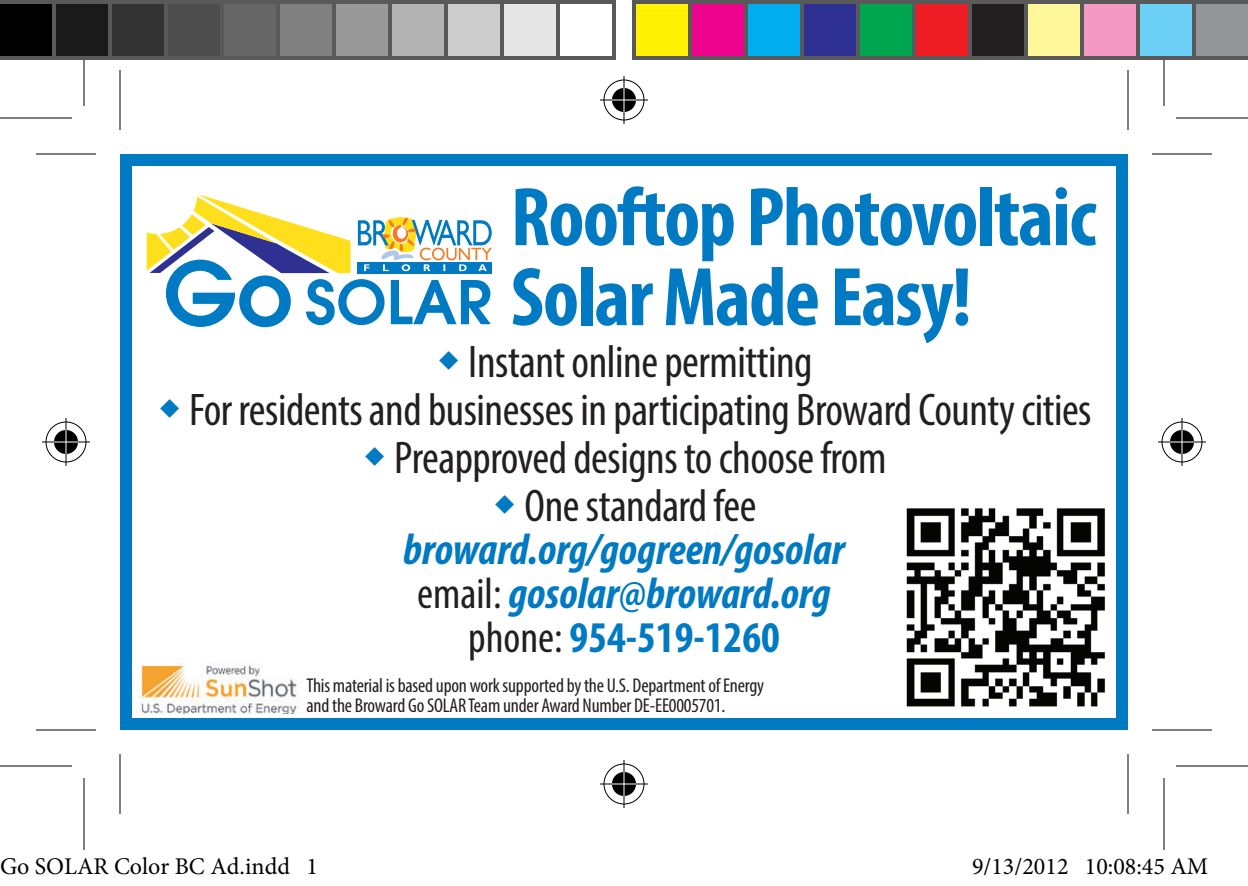
<style>
.page{position:relative;width:1248px;height:886px;background:#fff}
.page>*{position:absolute;margin:0;border:0;box-sizing:border-box;transform-origin:0 0}
.t1{font:700 condensed 84px/80px "Myriad Pro";letter-spacing:-.02em;color:#007ac2}
.t2{font:condensed 46px "Myriad Pro";letter-spacing:-.01em;color:#231f20}
.t3{font:italic 700 condensed 44px/44px "Myriad Pro";color:#007ac2;text-align:center}
.t4{font:24px "Minion Pro";color:#000}
.t5{font:condensed 20px/20px "Myriad Pro";letter-spacing:-.01em;color:#231f20}
.s1{font-weight:400;font-style:normal;color:#231f20}
.s2{font-style:normal}
</style>
<div class="page">
<div style="left:120px;top:154px;width:1008px;height:576px;border:12px solid #007ac2"></div>
<svg style="left:147px;top:194px;width:345px;height:133px"></svg>
<img style="left:140px;top:663px;width:157px;height:51px">
<img style="left:906px;top:508px;width:199px;height:199px">
<hr style="left:36px;top:153px;width:60px;height:2px;background:#000">
<hr style="left:1152px;top:153px;width:60px;height:2px;background:#000">
<hr style="left:36px;top:729px;width:60px;height:2px;background:#000">
<hr style="left:1152px;top:729px;width:60px;height:2px;background:#000">
<hr style="left:119px;top:70px;width:2px;height:60px;background:#000">
<hr style="left:119px;top:754px;width:2px;height:60px;background:#000">
<hr style="left:1127px;top:70px;width:2px;height:60px;background:#000">
<hr style="left:0;top:117px;width:72px;height:2px;background:#000">
<hr style="left:1176px;top:117px;width:72px;height:2px;background:#000">
<hr style="left:0;top:765px;width:72px;height:2px;background:#000">
<hr style="left:1176px;top:765px;width:72px;height:2px;background:#000">
<hr style="left:83px;top:34px;width:2px;height:72px;background:#000">
<hr style="left:83px;top:778px;width:2px;height:72px;background:#000">
<hr style="left:1163px;top:34px;width:2px;height:72px;background:#000">
<div style="left:602px;top:78px;width:44px;height:44px;border:5px solid #fff;border-radius:50%"></div>
<hr style="left:600px;top:98px;width:48px;height:4px;background:#fff">
<hr style="left:622px;top:76px;width:4px;height:48px;background:#fff">
<div style="left:610px;top:86px;width:28px;height:28px;border:5px solid #fff;border-radius:50%"></div>
<div style="left:604px;top:80px;width:40px;height:40px;border:1px solid #000;border-radius:50%"></div>
<hr style="left:600px;top:99px;width:48px;height:2px;background:#000">
<hr style="left:623px;top:76px;width:2px;height:48px;background:#000">
<div style="left:612px;top:88px;width:24px;height:24px;background:#000;border-radius:50%"></div>
<hr style="left:612px;top:99px;width:24px;height:2px;background:#fff">
<hr style="left:623px;top:88px;width:2px;height:24px;background:#fff">
<div style="left:602px;top:762px;width:44px;height:44px;border:5px solid #fff;border-radius:50%"></div>
<hr style="left:600px;top:782px;width:48px;height:4px;background:#fff">
<hr style="left:622px;top:760px;width:4px;height:48px;background:#fff">
<div style="left:610px;top:770px;width:28px;height:28px;border:5px solid #fff;border-radius:50%"></div>
<div style="left:604px;top:764px;width:40px;height:40px;border:1px solid #000;border-radius:50%"></div>
<hr style="left:600px;top:783px;width:48px;height:2px;background:#000">
<hr style="left:623px;top:760px;width:2px;height:48px;background:#000">
<div style="left:612px;top:772px;width:24px;height:24px;background:#000;border-radius:50%"></div>
<hr style="left:612px;top:783px;width:24px;height:2px;background:#fff">
<hr style="left:623px;top:772px;width:2px;height:24px;background:#fff">
<div style="left:44px;top:420px;width:44px;height:44px;border:5px solid #fff;border-radius:50%"></div>
<hr style="left:42px;top:440px;width:48px;height:4px;background:#fff">
<hr style="left:64px;top:418px;width:4px;height:48px;background:#fff">
<div style="left:52px;top:428px;width:28px;height:28px;border:5px solid #fff;border-radius:50%"></div>
<div style="left:46px;top:422px;width:40px;height:40px;border:1px solid #000;border-radius:50%"></div>
<hr style="left:42px;top:441px;width:48px;height:2px;background:#000">
<hr style="left:65px;top:418px;width:2px;height:48px;background:#000">
<div style="left:54px;top:430px;width:24px;height:24px;background:#000;border-radius:50%"></div>
<hr style="left:54px;top:441px;width:24px;height:2px;background:#fff">
<hr style="left:65px;top:430px;width:2px;height:24px;background:#fff">
<div style="left:1160px;top:420px;width:44px;height:44px;border:5px solid #fff;border-radius:50%"></div>
<hr style="left:1158px;top:440px;width:48px;height:4px;background:#fff">
<hr style="left:1180px;top:418px;width:4px;height:48px;background:#fff">
<div style="left:1168px;top:428px;width:28px;height:28px;border:5px solid #fff;border-radius:50%"></div>
<div style="left:1162px;top:422px;width:40px;height:40px;border:1px solid #000;border-radius:50%"></div>
<hr style="left:1158px;top:441px;width:48px;height:2px;background:#000">
<hr style="left:1181px;top:418px;width:2px;height:48px;background:#000">
<div style="left:1170px;top:430px;width:24px;height:24px;background:#000;border-radius:50%"></div>
<hr style="left:1170px;top:441px;width:24px;height:2px;background:#fff">
<hr style="left:1181px;top:430px;width:2px;height:24px;background:#fff">
<svg style="left:0;top:0;width:52px;height:60px;background:#0b0b0b"></svg>
<div style="left:54px;top:2px;width:56px;height:56px;background:#1a1a1a"></div>
<div style="left:52px;top:0;width:60px;height:60px;border:4px solid #595959"></div>
<div style="left:110px;top:2px;width:56px;height:56px;background:#333"></div>
<div style="left:108px;top:0;width:60px;height:60px;border:4px solid #595959"></div>
<div style="left:166px;top:2px;width:56px;height:56px;background:#4d4d4d"></div>
<div style="left:164px;top:0;width:60px;height:60px;border:4px solid #595959"></div>
<div style="left:222px;top:2px;width:56px;height:56px;background:#666"></div>
<div style="left:220px;top:0;width:60px;height:60px;border:4px solid #595959"></div>
<div style="left:278px;top:2px;width:56px;height:56px;background:#808080"></div>
<div style="left:276px;top:0;width:60px;height:60px;border:4px solid #595959"></div>
<div style="left:334px;top:2px;width:56px;height:56px;background:#999"></div>
<div style="left:332px;top:0;width:60px;height:60px;border:4px solid #595959"></div>
<div style="left:390px;top:2px;width:56px;height:56px;background:#b3b3b3"></div>
<div style="left:388px;top:0;width:60px;height:60px;border:4px solid #595959"></div>
<div style="left:446px;top:2px;width:56px;height:56px;background:#ccc"></div>
<div style="left:444px;top:0;width:60px;height:60px;border:4px solid #595959"></div>
<div style="left:502px;top:2px;width:56px;height:56px;background:#e6e6e6"></div>
<div style="left:500px;top:0;width:60px;height:60px;border:4px solid #595959"></div>
<div style="left:556px;top:0;width:60px;height:60px;border:4px solid #595959"></div>
<div style="left:634px;top:2px;width:56px;height:56px;background:#fff101"></div>
<div style="left:632px;top:0;width:60px;height:60px;border:4px solid #595959"></div>
<div style="left:690px;top:2px;width:56px;height:56px;background:#ed028c"></div>
<div style="left:688px;top:0;width:60px;height:60px;border:4px solid #595959"></div>
<div style="left:746px;top:2px;width:56px;height:56px;background:#00aeef"></div>
<div style="left:744px;top:0;width:60px;height:60px;border:4px solid #595959"></div>
<div style="left:802px;top:2px;width:56px;height:56px;background:#2e3092"></div>
<div style="left:800px;top:0;width:60px;height:60px;border:4px solid #595959"></div>
<div style="left:858px;top:2px;width:56px;height:56px;background:#00a54f"></div>
<div style="left:856px;top:0;width:60px;height:60px;border:4px solid #595959"></div>
<div style="left:914px;top:2px;width:56px;height:56px;background:#ee1d23"></div>
<div style="left:912px;top:0;width:60px;height:60px;border:4px solid #595959"></div>
<div style="left:970px;top:2px;width:56px;height:56px;background:#231f20"></div>
<div style="left:968px;top:0;width:60px;height:60px;border:4px solid #595959"></div>
<div style="left:1026px;top:2px;width:56px;height:56px;background:#fff79a"></div>
<div style="left:1024px;top:0;width:60px;height:60px;border:4px solid #595959"></div>
<div style="left:1082px;top:2px;width:56px;height:56px;background:#f499c2"></div>
<div style="left:1080px;top:0;width:60px;height:60px;border:4px solid #595959"></div>
<div style="left:1138px;top:2px;width:56px;height:56px;background:#6bcff6"></div>
<div style="left:1136px;top:0;width:60px;height:60px;border:4px solid #595959"></div>
<svg style="left:1192px;top:0;width:56px;height:60px;background:#87898b"></svg>
<div style="left:17px;top:862px;width:12px;height:13px;border:2px solid #fff;border-radius:50%"></div>
<div style="left:19px;top:863px;width:8px;height:11px;border:2px solid #fff;border-radius:50%"></div>
<div style="left:130px;top:862px;width:12px;height:13px;border:2px solid #fff;border-radius:50%"></div>
<div style="left:132px;top:863px;width:8px;height:11px;border:2px solid #fff;border-radius:50%"></div>
<div style="left:148px;top:862px;width:12px;height:13px;border:2px solid #fff;border-radius:50%"></div>
<div style="left:151px;top:863px;width:7px;height:11px;border:2px solid #fff;border-radius:50%"></div>
<div style="left:1034px;top:858px;width:11px;height:17px;border:2px solid #fff;border-radius:50%"></div>
<div style="left:1036px;top:859px;width:7px;height:15px;border:2px solid #fff;border-radius:50%"></div>
<div style="left:1096px;top:858px;width:12px;height:17px;border:2px solid #fff;border-radius:50%"></div>
<div style="left:1099px;top:859px;width:7px;height:15px;border:2px solid #fff;border-radius:50%"></div>
<div style="left:1113px;top:858px;width:12px;height:17px;border:2px solid #fff;border-radius:50%"></div>
<div style="left:1116px;top:859px;width:7px;height:15px;border:2px solid #fff;border-radius:50%"></div>
<svg style="left:1124px;top:754px;width:85px;height:116px"></svg>
<p class="t1" style="left:511px;top:175px;width:587px">Rooftop Photovoltaic<br>Solar Made Easy!</p>
<p class="t2" style="left:468px;top:334px;width:346px">Instant online permitting</p>
<p class="t2" style="left:189px;top:382px;width:904px">For residents and businesses in participating Broward County cities</p>
<p class="t2" style="left:394px;top:430px;width:494px">Preapproved designs to choose from</p>
<p class="t2" style="left:524px;top:478px;width:234px">One standard fee</p>
<p class="t3" style="left:403px;top:526px;width:443px">broward.org/gogreen/gosolar <span class="s1">email:</span> gosolar@broward.org <span class="s1">phone:</span> <span class="s2">954-519-1260</span></p>
<p class="t5" style="left:306px;top:675px;width:459px">This material is based upon work supported by the U.S. Department of Energy and the Broward Go SOLAR Team under Award Number DE-EE0005701.</p>
<p class="t4" style="left:0;top:850px;width:319px">Go SOLAR Color BC Ad.indd 1</p>
<p class="t4" style="left:972px;top:850px;width:238px">9/13/2012 10:08:45 AM</p>
</div>
